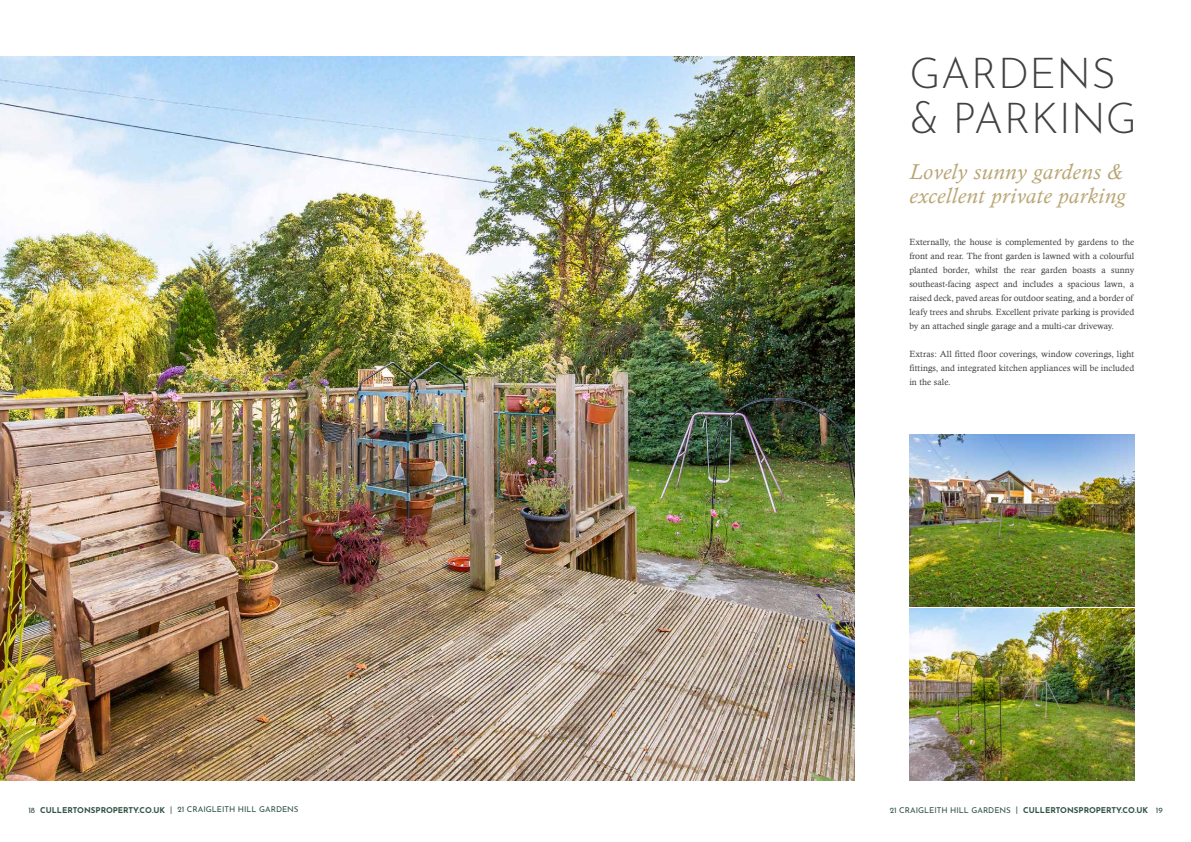
<style>
.page{position:relative;width:1191px;height:842px;background:#fff}
.page>*{position:absolute;margin:0;border:0;box-sizing:border-box;transform-origin:0 0}
.t1{font:300 42px "Josefin Sans";letter-spacing:.01em;color:#414042}
.Features{font:italic 22px/24px "Calisto";letter-spacing:.025em;color:#b9a674}
.t2{font:9px/14px "Calisto";letter-spacing:.005em;color:#414042;text-align:justify}
.t3{font:8px "Josefin Sans";color:#315243}
.s1{font-weight:700}
</style>
<div class="page">
<img style="left:0;top:57px;width:855px;height:723px">
<img style="left:909px;top:435px;width:225px;height:171px">
<img style="left:909px;top:609px;width:225px;height:171px">
<p class="t1" style="left:909px;top:41px;width:208px">GARDENS</p>
<p class="t1" style="left:909px;top:86px;width:229px">&amp; PARKING</p>
<p class="Features" style="left:909px;top:159px;width:218px">Lovely sunny gardens &amp; excellent private parking</p>
<p class="t2" style="left:909px;top:235px;width:226px">Externally, the house is complemented by gardens to the front and rear. The front garden is lawned with a colourful planted border, whilst the rear garden boasts a sunny southeast-facing aspect and includes a spacious lawn, a raised deck, paved areas for outdoor seating, and a border of leafy trees and shrubs. Excellent private parking is provided by an attached single garage and a multi-car driveway.</p>
<p class="t2" style="left:909px;top:347px;width:226px">Extras: All fitted floor coverings, window coverings, light fittings, and integrated kitchen appliances will be included in the sale.</p>
<p class="t3" style="left:28px;top:802px;width:272px">18 <span class="s1">CULLERTONSPROPERTY.CO.UK</span> | 21 CRAIGLEITH HILL GARDENS</p>
<p class="t3" style="left:889px;top:803px;width:274px">21 CRAIGLEITH HILL GARDENS | <span class="s1">CULLERTONSPROPERTY.CO.UK</span> 19</p>
</div>
